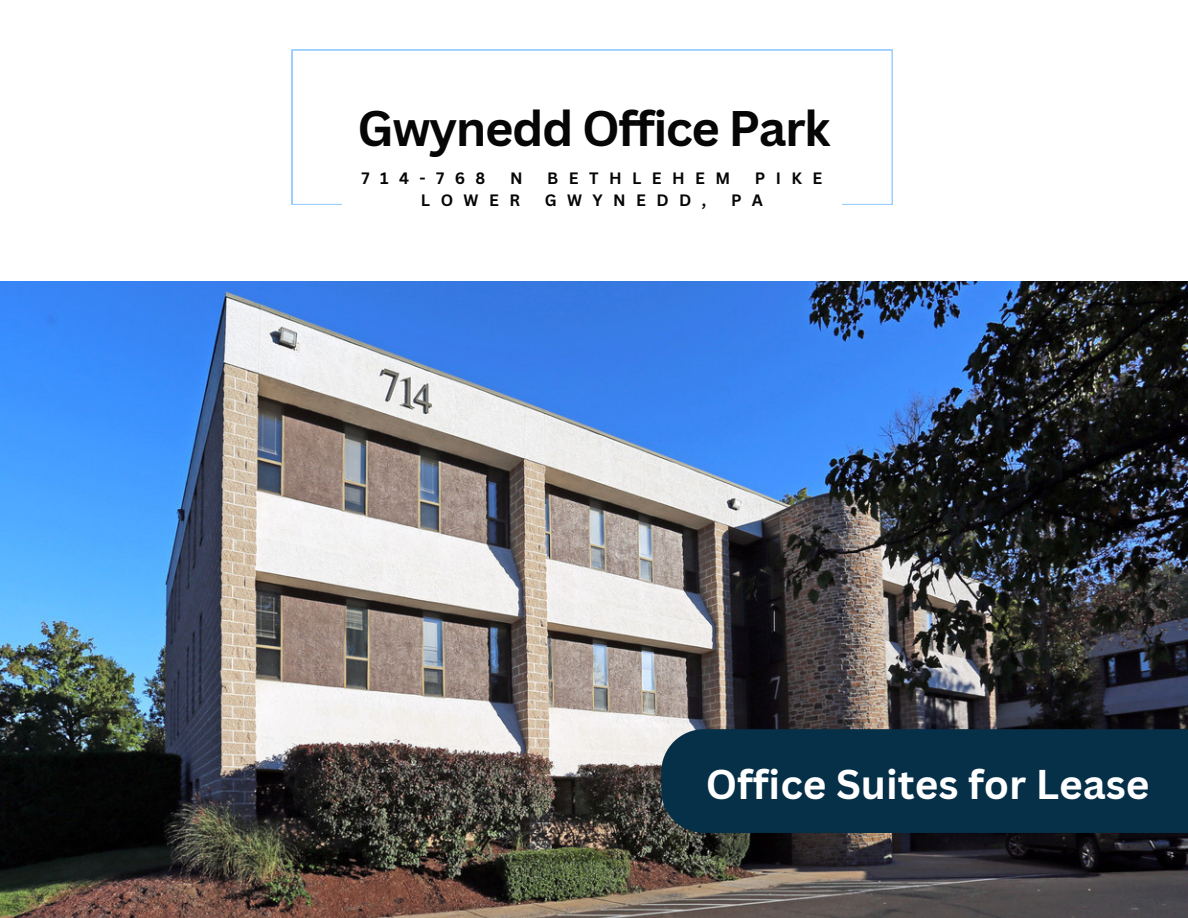
<style>
.page{position:relative;width:1188px;height:918px;background:#fff}
.page>*{position:absolute;margin:0;border:0;box-sizing:border-box;transform-origin:0 0}
.t1{font:700 48.6px "Canva Sans";letter-spacing:-.03em;color:#060606}
.t2{font:700 40.5px "Canva Sans";color:#fff}
.t3{font:700 16.05px "Canva Sans";letter-spacing:.65em;color:#060606}
</style>
<div class="page">
<svg style="left:292px;top:50px;width:601px;height:155px"></svg>
<div style="left:342px;top:163px;width:499px;height:54px;background:#fff"></div>
<img style="left:0;top:281px;width:1188px;height:637px">
<div style="left:661px;top:729px;width:527px;height:103px;background:#062f48"></div>
<h1 class="t1" style="left:358px;top:94px;width:474px">Gwynedd Office Park</h1>
<p class="t3" style="left:362px;top:167px;width:125px">714-768</p>
<p class="t3" style="left:510px;top:167px;width:14px">N</p>
<p class="t3" style="left:547px;top:167px;width:185px">BETHLEHEM</p>
<p class="t3" style="left:755px;top:167px;width:69px">PIKE</p>
<p class="t3" style="left:421px;top:189px;width:101px">LOWER</p>
<p class="t3" style="left:545px;top:189px;width:163px">GWYNEDD,</p>
<p class="t3" style="left:731px;top:189px;width:34px">P A</p>
<h2 class="t2" style="left:706px;top:755px;width:445px">Office Suites for Lease</h2>
</div>
